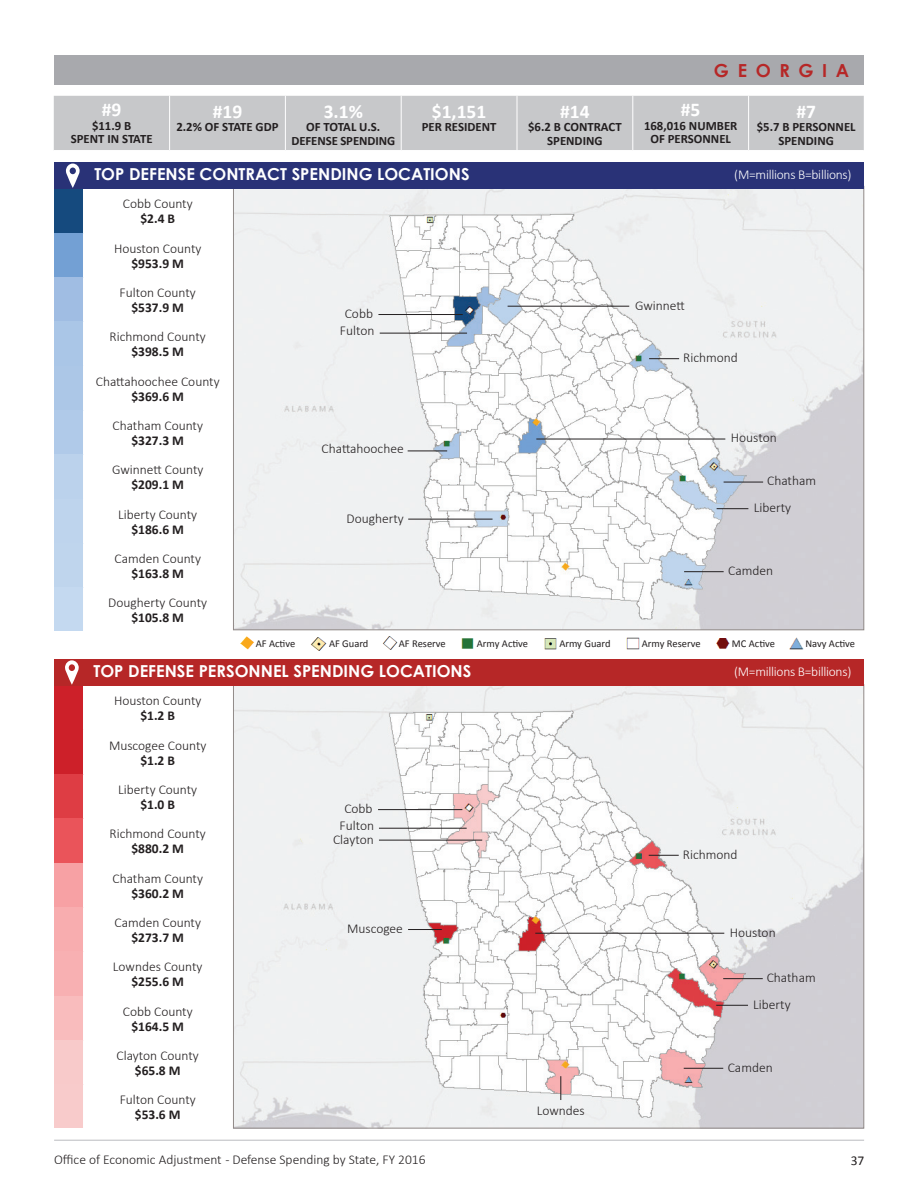
<style>
.page{position:relative;width:918px;height:1188px;background:#fff}
.page>*{position:absolute;margin:0;border:0;box-sizing:border-box;transform-origin:0 0}
.t1{font:700 19.5px "Calibri";color:#fff}
.t2{font:700 18px "Century Gothic";letter-spacing:.48em;color:#b62727}
.t3{font:700 16.5px "Century Gothic";color:#fff}
.t4{font:300 13.5px "Calibri";color:#231f20}
.t5{font:700 13.5px "Calibri";color:#231f20}
.t6{font:300 13.5px "Calibri";letter-spacing:-.02em;color:#fff}
.t7{font:13.5px "Calibri";color:#231f20}
.t8{font:700 12.75px/13.5px "Calibri";color:#231f20;text-align:center}
.t9{font:10.5px "Calibri";color:#231f20}
</style>
<div class="page">
<hr style="left:54px;top:1140px;width:810px;height:1px;background:#c2c3c6">
<img style="left:235px;top:686px;width:627px;height:440px">
<hr style="left:378px;top:809px;width:84px;height:1px;background:#231f20">
<hr style="left:723px;top:978px;width:40px;height:1px;background:#231f20">
<hr style="left:379px;top:828px;width:88px;height:1px;background:#231f20">
<hr style="left:649px;top:855px;width:30px;height:1px;background:#231f20">
<hr style="left:716px;top:1005px;width:32px;height:1px;background:#231f20">
<hr style="left:684px;top:1068px;width:39px;height:1px;background:#231f20">
<hr style="left:535px;top:933px;width:189px;height:1px;background:#231f20">
<img style="left:235px;top:189px;width:627px;height:439px">
<hr style="left:378px;top:314px;width:85px;height:1px;background:#231f20">
<hr style="left:408px;top:451px;width:39px;height:1px;background:#231f20">
<hr style="left:724px;top:482px;width:39px;height:1px;background:#231f20">
<hr style="left:380px;top:333px;width:87px;height:1px;background:#231f20">
<hr style="left:408px;top:519px;width:85px;height:1px;background:#231f20">
<hr style="left:508px;top:306px;width:121px;height:1px;background:#231f20">
<hr style="left:649px;top:358px;width:30px;height:1px;background:#231f20">
<hr style="left:717px;top:508px;width:31px;height:1px;background:#231f20">
<hr style="left:684px;top:571px;width:40px;height:1px;background:#231f20">
<div style="left:54px;top:686px;width:29px;height:44px;background:#cd2029"></div>
<div style="left:54px;top:730px;width:29px;height:44px;background:#cd2029"></div>
<div style="left:54px;top:774px;width:29px;height:45px;background:#de3d44"></div>
<div style="left:54px;top:819px;width:29px;height:44px;background:#ea545a"></div>
<div style="left:54px;top:863px;width:29px;height:44px;background:#f7a1a4"></div>
<div style="left:54px;top:907px;width:29px;height:45px;background:#f8adaf"></div>
<div style="left:54px;top:952px;width:29px;height:44px;background:#f8b0b2"></div>
<div style="left:54px;top:996px;width:29px;height:44px;background:#f9bcbd"></div>
<div style="left:54px;top:1040px;width:29px;height:45px;background:#f8caca"></div>
<div style="left:54px;top:1085px;width:29px;height:43px;background:#f8cbcb"></div>
<div style="left:54px;top:659px;width:810px;height:27px;background:#b62727"></div>
<svg style="left:65px;top:660px;width:14px;height:25px"></svg>
<div style="left:54px;top:189px;width:29px;height:44px;background:#154a7e"></div>
<div style="left:54px;top:233px;width:29px;height:44px;background:#73a0d4"></div>
<div style="left:54px;top:277px;width:29px;height:45px;background:#a0bde3"></div>
<div style="left:54px;top:322px;width:29px;height:44px;background:#aac6e7"></div>
<div style="left:54px;top:366px;width:29px;height:44px;background:#acc7e7"></div>
<div style="left:54px;top:410px;width:29px;height:45px;background:#b0cae9"></div>
<div style="left:54px;top:455px;width:29px;height:44px;background:#bbd2ec"></div>
<div style="left:54px;top:499px;width:29px;height:44px;background:#bed4ed"></div>
<div style="left:54px;top:543px;width:29px;height:45px;background:#bfd5ed"></div>
<div style="left:54px;top:588px;width:29px;height:43px;background:#c4d9f0"></div>
<div style="left:54px;top:162px;width:810px;height:27px;background:#293277"></div>
<svg style="left:66px;top:164px;width:14px;height:24px"></svg>
<div style="left:54px;top:55px;width:810px;height:30px;background:#a8a9ad"></div>
<hr style="left:379px;top:840px;width:103px;height:1px;background:#231f20">
<svg style="left:560px;top:1076px;width:1px;height:24px"></svg>
<hr style="left:408px;top:929px;width:34px;height:1px;background:#231f20">
<hr style="left:536px;top:439px;width:189px;height:1px;background:#231f20">
<img style="left:240px;top:636px;width:14px;height:14px">
<img style="left:311px;top:637px;width:15px;height:14px">
<img style="left:383px;top:636px;width:14px;height:14px">
<img style="left:461px;top:638px;width:13px;height:11px">
<img style="left:544px;top:638px;width:13px;height:12px">
<img style="left:626px;top:637px;width:14px;height:13px">
<img style="left:716px;top:638px;width:14px;height:11px">
<img style="left:789px;top:638px;width:15px;height:12px">
<div style="left:54px;top:96px;width:810px;height:54px;background:#c7c8ca"></div>
<hr style="left:169px;top:96px;width:1px;height:54px;background:#fff">
<hr style="left:285px;top:96px;width:1px;height:54px;background:#fff">
<hr style="left:401px;top:96px;width:1px;height:54px;background:#fff">
<hr style="left:517px;top:96px;width:1px;height:54px;background:#fff">
<hr style="left:632px;top:96px;width:1px;height:54px;background:#fff">
<hr style="left:748px;top:96px;width:1px;height:54px;background:#fff">
<h1 class="t1" style="left:102px;top:97px;width:21px">#9</h1>
<p class="t8" style="left:71px;top:119px;width:83px">$11.9 B<br>SPENT IN STATE</p>
<h1 class="t1" style="left:213px;top:99px;width:31px">#19</h1>
<p class="t8" style="left:176px;top:120px;width:104px">2.2% OF STATE GDP</p>
<h1 class="t1" style="left:324px;top:99px;width:41px">3.1%</h1>
<p class="t8" style="left:291px;top:120px;width:105px">OF TOTAL U.S.<br>DEFENSE SPENDING</p>
<h1 class="t1" style="left:432px;top:99px;width:56px">$1,151</h1>
<p class="t8" style="left:422px;top:120px;width:76px">PER RESIDENT</p>
<h1 class="t1" style="left:560px;top:99px;width:31px">#14</h1>
<p class="t8" style="left:528px;top:120px;width:95px">$6.2 B CONTRACT<br>SPENDING</p>
<h2 class="t2" style="left:714px;top:57px;width:137px">GEORGIA</h2>
<h1 class="t1" style="left:681px;top:97px;width:21px">#5</h1>
<p class="t8" style="left:644px;top:119px;width:95px">168,016 NUMBER<br>OF PERSONNEL</p>
<h1 class="t1" style="left:796px;top:99px;width:21px">#7</h1>
<p class="t8" style="left:757px;top:120px;width:100px">$5.7 B PERSONNEL<br>SPENDING</p>
<p class="t3" style="left:94px;top:162px;width:377px">TOP DEFENSE CONTRACT SPENDING LOCATIONS</p>
<p class="t6" style="left:734px;top:167px;width:119px">(M=millions B=billions)</p>
<p class="t6" style="left:788px;top:165px;width:67px">(M=mi lions)</p>
<p class="t4" style="left:123px;top:196px;width:71px">Cobb County</p>
<p class="t5" style="left:140px;top:210px;width:36px">$2.4 B</p>
<p class="t4" style="left:114px;top:240px;width:89px">Houston County</p>
<p class="t5" style="left:131px;top:255px;width:54px">$953.9 M</p>
<p class="t4" style="left:120px;top:284px;width:78px">Fulton County</p>
<p class="t5" style="left:131px;top:299px;width:54px">$537.9 M</p>
<p class="t4" style="left:110px;top:328px;width:98px">Richmond County</p>
<p class="t5" style="left:131px;top:343px;width:54px">$398.5 M</p>
<p class="t4" style="left:96px;top:373px;width:125px">Chattahoochee County</p>
<p class="t5" style="left:131px;top:388px;width:54px">$369.6 M</p>
<p class="t4" style="left:112px;top:417px;width:92px">Chatham County</p>
<p class="t5" style="left:131px;top:432px;width:54px">$327.3 M</p>
<p class="t4" style="left:112px;top:462px;width:93px">Gwinnett County</p>
<p class="t5" style="left:131px;top:476px;width:54px">$209.1 M</p>
<p class="t4" style="left:118px;top:506px;width:80px">Liberty County</p>
<p class="t5" style="left:131px;top:521px;width:54px">$186.6 M</p>
<p class="t4" style="left:114px;top:550px;width:88px">Camden County</p>
<p class="t5" style="left:131px;top:565px;width:54px">$163.8 M</p>
<p class="t4" style="left:108px;top:594px;width:100px">Dougherty County</p>
<p class="t5" style="left:131px;top:609px;width:54px">$105.8 M</p>
<p class="t4" style="left:345px;top:305px;width:30px">Cobb</p>
<p class="t4" style="left:340px;top:322px;width:36px">Fulton</p>
<p class="t4" style="left:322px;top:440px;width:84px">Chattahoochee</p>
<p class="t4" style="left:347px;top:510px;width:59px">Dougherty</p>
<p class="t4" style="left:635px;top:297px;width:51px">Gwinnett</p>
<p class="t4" style="left:683px;top:349px;width:56px">Richmond</p>
<p class="t4" style="left:731px;top:430px;width:47px">Houston</p>
<p class="t4" style="left:767px;top:473px;width:50px">Chatham</p>
<p class="t4" style="left:754px;top:499px;width:39px">Liberty</p>
<p class="t4" style="left:728px;top:562px;width:46px">Camden</p>
<p class="t9" style="left:256px;top:636px;width:41px">AF Active</p>
<p class="t9" style="left:329px;top:637px;width:41px">AF Guard</p>
<p class="t9" style="left:399px;top:637px;width:48px">AF Reserve</p>
<p class="t9" style="left:477px;top:637px;width:53px">Army Active</p>
<p class="t9" style="left:559px;top:637px;width:53px">Army Guard</p>
<p class="t9" style="left:642px;top:637px;width:60px">Army Reserve</p>
<p class="t9" style="left:732px;top:637px;width:45px">MC Active</p>
<p class="t9" style="left:805px;top:637px;width:51px">Navy Active</p>
<p class="t3" style="left:93px;top:659px;width:379px">TOP DEFENSE PERSONNEL SPENDING LOCATIONS</p>
<p class="t6" style="left:734px;top:663px;width:119px">(M=millions B=bi lions)</p>
<p class="t6" style="left:785px;top:663px;width:67px">(M=millions)</p>
<p class="t4" style="left:114px;top:692px;width:89px">Houston County</p>
<p class="t5" style="left:140px;top:707px;width:36px">$1.2 B</p>
<p class="t4" style="left:109px;top:737px;width:99px">Muscogee County</p>
<p class="t5" style="left:140px;top:752px;width:36px">$1.2 B</p>
<p class="t4" style="left:118px;top:781px;width:80px">Liberty County</p>
<p class="t5" style="left:140px;top:796px;width:36px">$1.0 B</p>
<p class="t4" style="left:110px;top:825px;width:98px">Richmond County</p>
<p class="t5" style="left:131px;top:840px;width:54px">$880.2 M</p>
<p class="t4" style="left:112px;top:870px;width:92px">Chatham County</p>
<p class="t5" style="left:131px;top:885px;width:54px">$360.2 M</p>
<p class="t4" style="left:114px;top:914px;width:88px">Camden County</p>
<p class="t5" style="left:131px;top:929px;width:54px">$273.7 M</p>
<p class="t4" style="left:113px;top:959px;width:91px">Lowndes County</p>
<p class="t5" style="left:131px;top:973px;width:54px">$255.6 M</p>
<p class="t4" style="left:123px;top:1003px;width:71px">Cobb County</p>
<p class="t5" style="left:131px;top:1018px;width:54px">$164.5 M</p>
<p class="t4" style="left:117px;top:1047px;width:84px">Clayton County</p>
<p class="t5" style="left:135px;top:1062px;width:47px">$65.8 M</p>
<p class="t4" style="left:120px;top:1091px;width:78px">Fulton County</p>
<p class="t5" style="left:135px;top:1106px;width:47px">$53.6 M</p>
<p class="t4" style="left:344px;top:800px;width:30px">Cobb</p>
<p class="t4" style="left:340px;top:817px;width:36px">Fulton</p>
<p class="t4" style="left:333px;top:831px;width:42px">Clayton</p>
<p class="t4" style="left:347px;top:920px;width:57px">Muscogee</p>
<p class="t4" style="left:537px;top:1103px;width:50px">Lowndes</p>
<p class="t4" style="left:683px;top:846px;width:56px">Richmond</p>
<p class="t4" style="left:730px;top:924px;width:47px">Houston</p>
<p class="t4" style="left:767px;top:969px;width:50px">Chatham</p>
<p class="t4" style="left:753px;top:996px;width:39px">Liberty</p>
<p class="t4" style="left:728px;top:1059px;width:46px">Camden</p>
<p class="t4" style="left:54px;top:1151px;width:373px">Office of Economic Adjustment - Defense Spending by State, FY 2016</p>
<p class="t7" style="left:851px;top:1152px;width:15px">37</p>
</div>
